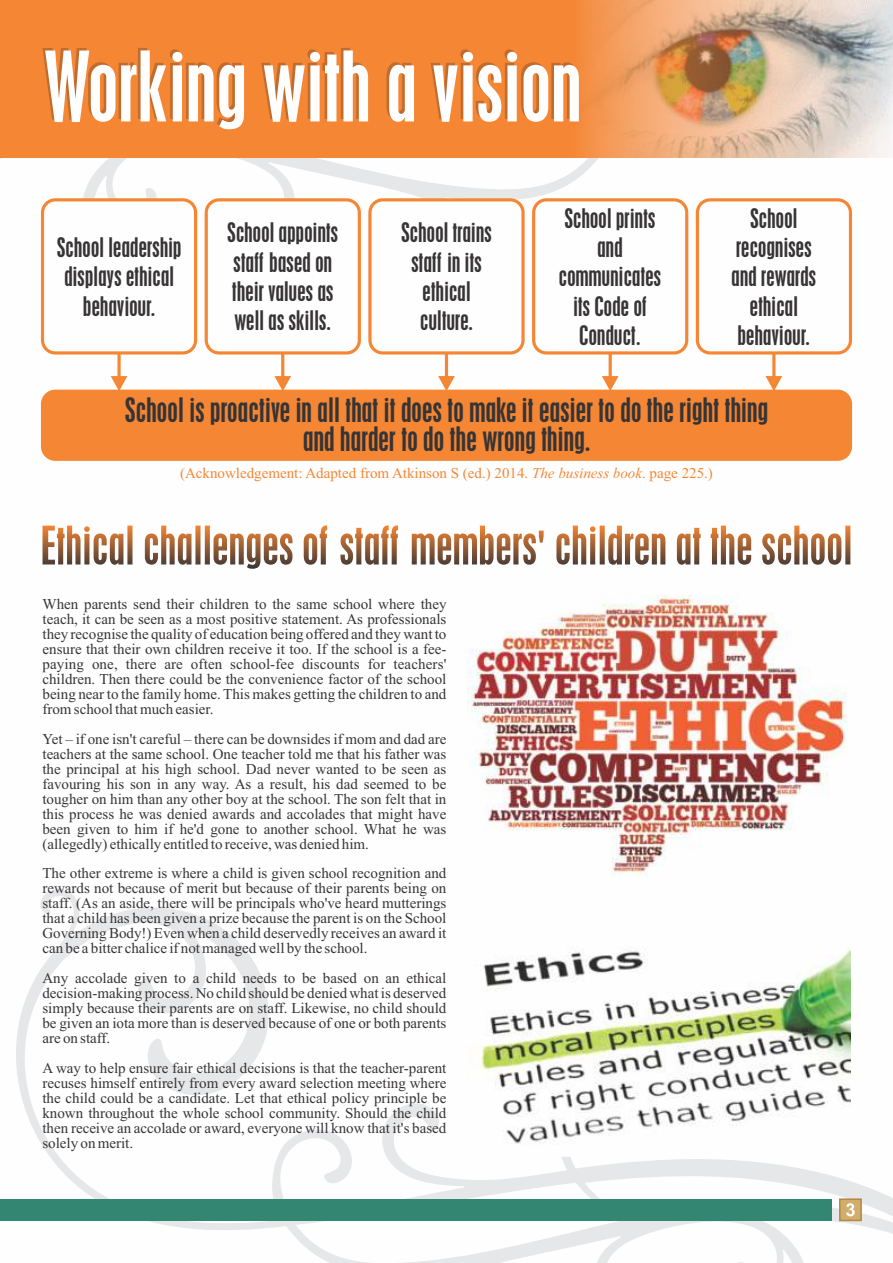
<style>
.page{position:relative;width:893px;height:1263px;background:#fff}
.page>*{position:absolute;margin:0;border:0;box-sizing:border-box;transform-origin:0 0}
.t1{font:condensed 86.4px "Placard";color:#fefefe}
.t2{font:condensed 30px/29.2px "Placard";color:#373435;text-align:center}
.t3{font:condensed 24px/29.2px "Placard";color:#373435;text-align:center}
.t4{font:15px/15px "Times New Roman";color:#373435;text-align:justify}
.t5{font:15px "Times New Roman";color:#f58634}
.s1{font-style:italic}
</style>
<div class="page">
<svg style="left:0;top:157px;width:890px;height:123px"></svg>
<svg style="left:0;top:889px;width:893px;height:374px"></svg>
<div style="left:41px;top:390px;width:811px;height:71px;background:#f58634;border:3px solid #f58634;border-radius:13px"></div>
<div style="left:0;top:1199px;width:831px;height:21px;background:#328672"></div>
<div style="left:0;top:0;width:893px;height:157px;background:#f58634"></div>
<img style="left:582px;top:0;width:311px;height:157px">
<svg style="left:838px;top:1198px;width:25px;height:24px"></svg>
<svg style="left:111px;top:355px;width:16px;height:36px"></svg>
<svg style="left:274px;top:355px;width:17px;height:36px"></svg>
<svg style="left:438px;top:355px;width:17px;height:36px"></svg>
<svg style="left:602px;top:355px;width:16px;height:36px"></svg>
<svg style="left:766px;top:355px;width:16px;height:36px"></svg>
<div style="left:41px;top:198px;width:156px;height:157px;background:#fefefe;border:3px solid #f58634;border-radius:13px"></div>
<div style="left:205px;top:198px;width:156px;height:157px;background:#fefefe;border:3px solid #f58634;border-radius:13px"></div>
<div style="left:368px;top:198px;width:157px;height:157px;background:#fefefe;border:3px solid #f58634;border-radius:13px"></div>
<div style="left:532px;top:198px;width:156px;height:157px;background:#fefefe;border:3px solid #f58634;border-radius:13px"></div>
<div style="left:696px;top:198px;width:156px;height:157px;background:#fefefe;border:3px solid #f58634;border-radius:13px"></div>
<svg style="left:42px;top:525px;width:808px;height:44px"></svg>
<img style="left:468px;top:596px;width:379px;height:280px">
<img style="left:468px;top:901px;width:382px;height:256px">
<h1 class="t1" style="left:43px;top:50px;width:539px">Working with a vision</h1>
<h3 class="t3" style="left:57px;top:234px;width:126px">School leadership displays ethical behaviour.</h3>
<h3 class="t3" style="left:227px;top:219px;width:112px;text-align:left">School appoints staff based on their values as well as skills.</h3>
<h3 class="t3" style="left:401px;top:219px;width:92px">School trains staff in its ethical culture.</h3>
<h3 class="t3" style="left:559px;top:204px;width:104px">School prints and communicates its Code of<br>Conduct.</h3>
<h3 class="t3" style="left:731px;top:204px;width:86px">School recognises and rewards ethical behaviour.</h3>
<h2 class="t2" style="left:125px;top:396px;width:645px">School is proactive in all that it does to make it easier to do the right thing and harder to do the wrong thing.</h2>
<p class="t5" style="left:180px;top:468px;width:534px">(Acknowledgement: Adapted from Atkinson S (ed.) 2014. <span class="s1">The business book</span>. page 225.)</p>
<p class="t4" style="left:42px;top:598px;width:405px">When parents send their children to the same school where they teach, it can be seen as a most positive statement. As professionals they recognise the quality of education being offered and they want to ensure that their own children receive it too. If the school is a fee&shy;paying one, there are often school-fee discounts for teachers' children. Then there could be the convenience factor of the school being near to the family home. This makes getting the children to and from school that much easier.</p>
<p class="t4" style="left:42px;top:733px;width:405px">Yet – if one isn't careful – there can be downsides if mom and dad are teachers at the same school. One teacher told me that his father was the principal at his high school. Dad never wanted to be seen as favouring his son in any way. As a result, his dad seemed to be tougher on him than any other boy at the school. The son felt that in this process he was denied awards and accolades that might have been given to him if he'd gone to another school. What he was (allegedly) ethically entitled to receive, was denied him.</p>
<p class="t4" style="left:42px;top:867px;width:405px">The other extreme is where a child is given school recognition and rewards not because of merit but because of their parents being on staff. (As an aside, there will be principals who've heard mutterings that a child has been given a prize because the parent is on the School Governing Body!) Even when a child deservedly receives an award it can be a bitter chalice if not managed well by the school.</p>
<p class="t4" style="left:42px;top:972px;width:405px">Any accolade given to a child needs to be based on an ethical decision-making process. No child should be denied what is deserved simply because their parents are on staff. Likewise, no child should be given an iota more than is deserved because of one or both parents are on staff.</p>
<p class="t4" style="left:42px;top:1062px;width:405px">A way to help ensure fair ethical decisions is that the teacher-parent recuses himself entirely from every award selection meeting where the child could be a candidate. Let that ethical policy principle be known throughout the whole school community. Should the child then receive an accolade or award, everyone will know that it's based solely on merit.</p>
</div>
